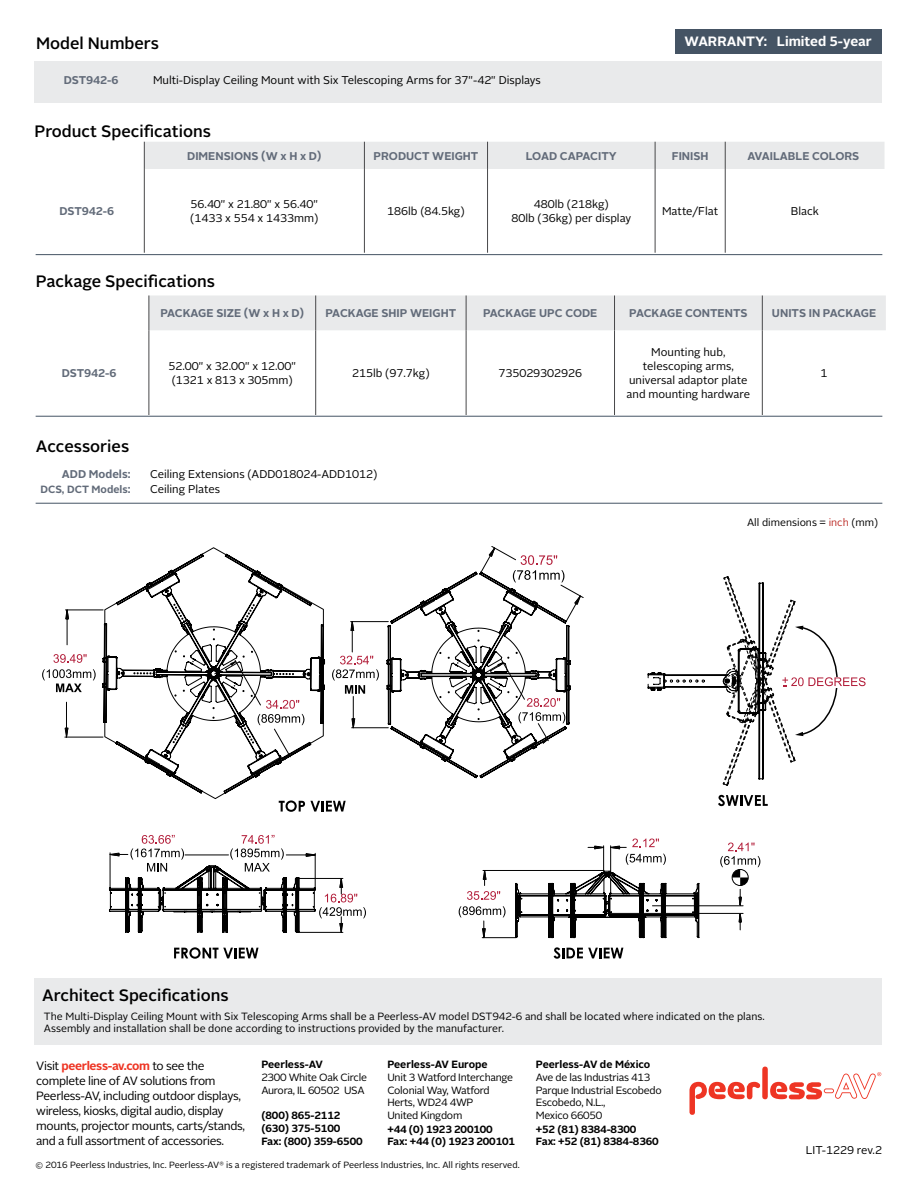
<style>
.page{position:relative;width:918px;height:1188px;background:#fff}
.page>*{position:absolute;margin:0;border:0;box-sizing:border-box;transform-origin:0 0}
.t1{font:500 16.5px "Alright Sans";color:#000}
.t2{font:700 13.5px "Alright Sans";color:#fff}
.t3{font:12px/15px "Alright Sans";letter-spacing:-.03em;color:#000}
.t4{font:11.25px/14.2px "Alright Sans";color:#000}
.t5{font:700 11.25px "Alright Sans";color:#626b79}
.t6{font:10.5px/12px "Alright Sans";letter-spacing:-.005em;color:#000}
.t7{font:10.5px/12.6px "Alright Sans";letter-spacing:-.025em;color:#000}
.t8{font:700 10.5px/12.6px "Alright Sans";letter-spacing:-.01em;color:#000}
.t9{font:700 10.5px "Alright Sans";color:#626b79}
.t10{font:9px "Alright Sans";color:#000}
.s1{font-size:11.25px}
.s2{color:#be302b}
.s3{font-weight:700;color:#ee3524}
</style>
<div class="page">
<svg style="left:689px;top:1082px;width:71px;height:33px"></svg>
<div style="left:762px;top:1067px;width:6px;height:32px;background:#ee3524;border-radius:3px"></div>
<svg style="left:770px;top:1072px;width:111px;height:28px"></svg>
<div style="left:34px;top:978px;width:848px;height:67px;background:#e9eaeb"></div>
<div style="left:34px;top:62px;width:848px;height:41px;background:#e9eaeb"></div>
<div style="left:150px;top:296px;width:736px;height:34px;background:#e9eaeb"></div>
<hr style="left:315px;top:295px;width:1px;height:35px;background:#48484a">
<hr style="left:466px;top:295px;width:1px;height:35px;background:#48484a">
<hr style="left:614px;top:295px;width:1px;height:35px;background:#48484a">
<hr style="left:762px;top:295px;width:1px;height:35px;background:#48484a">
<hr style="left:149px;top:330px;width:1px;height:85px;background:#48484a">
<hr style="left:315px;top:330px;width:1px;height:85px;background:#48484a">
<hr style="left:466px;top:330px;width:1px;height:85px;background:#48484a">
<hr style="left:614px;top:330px;width:1px;height:85px;background:#48484a">
<hr style="left:762px;top:330px;width:1px;height:85px;background:#48484a">
<hr style="left:149px;top:295px;width:1px;height:35px;background:#48484a">
<div style="left:144px;top:142px;width:741px;height:27px;background:#e9eaeb"></div>
<hr style="left:144px;top:169px;width:1px;height:84px;background:#48484a">
<hr style="left:364px;top:169px;width:1px;height:84px;background:#48484a">
<hr style="left:487px;top:169px;width:1px;height:84px;background:#48484a">
<hr style="left:655px;top:169px;width:1px;height:84px;background:#48484a">
<hr style="left:725px;top:169px;width:1px;height:84px;background:#48484a">
<div style="left:675px;top:29px;width:206px;height:24px;background:#455464"></div>
<hr style="left:36px;top:416px;width:846px;height:1px;background:#455464">
<hr style="left:36px;top:254px;width:846px;height:1px;background:#455464">
<hr style="left:36px;top:503px;width:846px;height:1px;background:#455464">
<svg style="left:65px;top:609px;width:4px;height:11px"></svg>
<hr style="left:65px;top:610px;width:38px;height:1px;background:#030303">
<svg style="left:53px;top:654px;width:34px;height:9px"></svg>
<svg style="left:42px;top:669px;width:54px;height:23px"></svg>
<svg style="left:64px;top:701px;width:5px;height:37px"></svg>
<hr style="left:65px;top:737px;width:38px;height:1px;background:#030303">
<svg style="left:102px;top:553px;width:439px;height:242px"></svg>
<svg style="left:332px;top:546px;width:252px;height:198px"></svg>
<svg style="left:214px;top:659px;width:90px;height:102px"></svg>
<svg style="left:554px;top:947px;width:69px;height:12px"></svg>
<svg style="left:174px;top:947px;width:85px;height:12px"></svg>
<svg style="left:109px;top:835px;width:207px;height:30px"></svg>
<hr style="left:110px;top:853px;width:1px;height:35px;background:#030303">
<svg style="left:109px;top:865px;width:591px;height:74px"></svg>
<svg style="left:587px;top:839px;width:173px;height:92px"></svg>
<div style="left:732px;top:869px;width:17px;height:17px;border:1px solid #000;border-radius:50%"></div>
<svg style="left:718px;top:795px;width:50px;height:11px"></svg>
<svg style="left:648px;top:576px;width:218px;height:210px"></svg>
<svg style="left:279px;top:800px;width:67px;height:12px"></svg>
<h1 class="t1" style="left:36px;top:32px;width:124px">Model Numbers</h1>
<p class="t2" style="left:685px;top:32px;width:189px">WARRANTY: Limited 5-year</p>
<p class="t5" style="left:64px;top:72px;width:56px">DST942-6</p>
<p class="t4" style="left:153px;top:73px;width:389px">Multi-Display Ceiling Mount with Six Telescoping Arms for 37"-42" Displays</p>
<h1 class="t1" style="left:34px;top:120px;width:178px">Product Specifications</h1>
<p class="t5" style="left:187px;top:148px;width:136px">DIMENSIONS (W x H x D)</p>
<p class="t5" style="left:374px;top:148px;width:106px">PRODUCT WEIGHT</p>
<p class="t5" style="left:526px;top:148px;width:92px">LOAD CAPACITY</p>
<p class="t5" style="left:672px;top:148px;width:38px">FINISH</p>
<p class="t5" style="left:747px;top:148px;width:114px">AVAILABLE COLORS</p>
<p class="t5" style="left:60px;top:203px;width:56px">DST942-6</p>
<p class="t4" style="left:190px;top:197px;width:130px">56.40" x 21.80" x 56.40" (1433 x 554 x 1433mm)</p>
<p class="t4" style="left:387px;top:204px;width:79px">186lb (84.5kg)</p>
<p class="t4" style="left:511px;top:197px;width:121px;text-align:center">480lb (218kg)<br>80lb (36kg) per display</p>
<p class="t4" style="left:662px;top:204px;width:58px">Matte/Flat</p>
<p class="t4" style="left:791px;top:204px;width:30px">Black</p>
<h1 class="t1" style="left:36px;top:269px;width:181px">Package Specifications</h1>
<p class="t5" style="left:160px;top:305px;width:145px">PACKAGE SIZE (W x H x D)</p>
<p class="t5" style="left:326px;top:305px;width:132px">PACKAGE SHIP WEIGHT</p>
<p class="t5" style="left:483px;top:305px;width:116px">PACKAGE UPC CODE</p>
<p class="t5" style="left:629px;top:305px;width:120px">PACKAGE CONTENTS</p>
<p class="t5" style="left:772px;top:305px;width:106px">UNITS IN PACKAGE</p>
<p class="t5" style="left:62px;top:365px;width:56px">DST942-6</p>
<p class="t4" style="left:169px;top:359px;width:129px">52.00" x 32.00" x 12.00" (1321 x 813 x 305mm)</p>
<p class="t4" style="left:352px;top:366px;width:79px">215lb (97.7kg)</p>
<p class="t4" style="left:498px;top:366px;width:85px">735029302926</p>
<h1 class="t1" style="left:36px;top:435px;width:95px">Accessories</h1>
<p class="t5" style="left:62px;top:467px;width:70px">ADD Models:</p>
<p class="t4" style="left:150px;top:468px;width:229px">Ceiling Extensions (ADD018024-ADD1012)</p>
<p class="t9" style="left:40px;top:482px;width:92px">DCS, DCT Models<span class="s1">:</span></p>
<p class="t4" style="left:150px;top:482px;width:72px">Ceiling Plates</p>
<p class="t4" style="left:627px;top:345px;width:125px;text-align:center">Mounting hub, telescoping arms, universal adaptor plate and mounting hardware</p>
<p class="t4" style="left:821px;top:366px;width:8px">1</p>
<p class="t6" style="left:747px;top:516px;width:133px">All dimensions = <span class="s2">inch</span> (mm)</p>
<h1 class="t1" style="left:42px;top:984px;width:188px">Architect Specifications</h1>
<p class="t6" style="left:44px;top:1010px;width:722px">The Multi-Display Ceiling Mount with Six Telescoping Arms shall be a Peerless-AV model DST942-6 and shall be located where indicated on the plans.<br>Assembly and installation shall be done according to instructions provided by the manufacturer.</p>
<p class="t8" style="left:261px;top:1059px;width:63px">Peerless-AV</p>
<p class="t7" style="left:261px;top:1071px;width:107px">2300 White Oak Circle<br>Aurora, IL 60502 USA</p>
<p class="t8" style="left:387px;top:1059px;width:102px">Peerless-AV Europe</p>
<p class="t7" style="left:387px;top:1071px;width:127px">Unit 3 Watford Interchange<br>Colonial Way, Watford<br>Herts, WD24 4WP<br>United Kingdom</p>
<p class="t3" style="left:36px;top:1058px;width:210px">Visit <span class="s3">peerless-av.com</span> to see the complete line of AV solutions from Peerless-AV, including outdoor displays, wireless, kiosks, digital audio, display mounts, projector mounts, carts/stands, and a full assortment of accessories.</p>
<p class="t10" style="left:35px;top:1159px;width:486px">© 2016 Peerless Industries, Inc. Peerless-AV<sup>®</sup> is a registered trademark of Peerless Industries, Inc. All rights reserved.</p>
<p class="t8" style="left:261px;top:1109px;width:103px">(800) 865-2112 (630) 375-5100<br>Fax: (800) 359-6500</p>
<p class="t8" style="left:387px;top:1123px;width:129px">+44 (0) 1923 200100<br>Fax: +44 (0) 1923 200101</p>
<p class="t8" style="left:536px;top:1059px;width:116px">Peerless-AV de México</p>
<p class="t7" style="left:536px;top:1071px;width:127px">Ave de las Industrias 413<br>Parque Industrial Escobedo<br>Escobedo, N.L.,<br>Mexico 66050</p>
<p class="t8" style="left:536px;top:1123px;width:124px">+52 (81) 8384-8300<br>Fax: +52 (81) 8384-8360</p>
<p class="t4" style="left:806px;top:1143px;width:78px">LIT-1229 rev.2</p>
</div>
